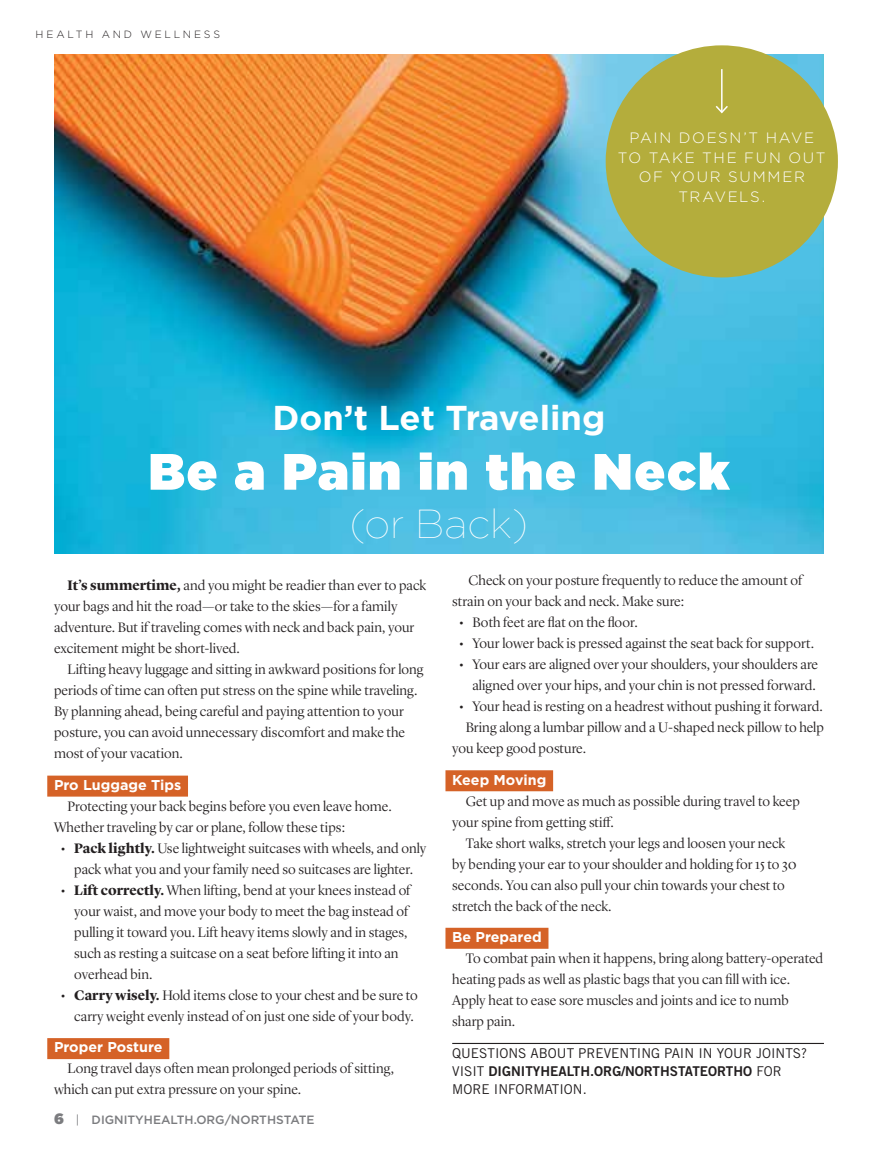
<style>
.page{position:relative;width:878px;height:1161px;background:#fff}
.page>*{position:absolute;margin:0;border:0;box-sizing:border-box;transform-origin:0 0}
.t1{font:900 51px "Gotham";letter-spacing:.04em;color:#fff}
.t2{font:100 40.5px "Gotham";color:#fff}
.t3{font:700 34.5px "Gotham";color:#fff}
.t4{font:300 15px/19.5px "Gotham";letter-spacing:.11em;color:#fff;text-align:center}
.t5{font:300 14.25px/21px "Lyon Display";letter-spacing:.005em;color:#231f20}
.t6{font:700 14.25px "Gotham";color:#fff}
.t7{font:13.5px "Trade Gothic LT Std";color:#231f20}
.t8{font:13.5px "Trade Gothic LT Std Bd 2";color:#231f20}
.t9{font:500 12px "Gotham";color:#7b7c7f}
.t10{font:300 10.5px "Gotham";letter-spacing:.265em;color:#231f20}
.s1{font-weight:700}
.s2{font-family:"Trade Gothic LT Std"}
.s3{font-weight:900;font-size:15px}
.s4{font-weight:400}
</style>
<div class="page">
<img style="left:54px;top:54px;width:770px;height:500px">
<div style="left:47px;top:776px;width:141px;height:21px;background:#d56227"></div>
<div style="left:47px;top:1038px;width:122px;height:21px;background:#d56227"></div>
<div style="left:445px;top:770px;width:108px;height:21px;background:#d56227"></div>
<div style="left:445px;top:928px;width:103px;height:21px;background:#d56227"></div>
<hr style="left:452px;top:1043px;width:372px;height:1px;background:#231f20">
<div style="left:605px;top:45px;width:232px;height:232px;background:#b4ad3c;border-radius:50%"></div>
<hr style="left:721px;top:69px;width:1px;height:43px;background:#fff">
<svg style="left:715px;top:104px;width:13px;height:10px"></svg>
<p class="t10" style="left:36px;top:28px;width:186px">HEALTH AND WELLNESS</p>
<p class="t4" style="left:618px;top:128px;width:209px">PAIN DOESN’T HAVE<br>TO TAKE THE FUN OUT<br>OF YOUR SUMMER<br>TRAVELS.</p>
<h3 class="t3" style="left:272px;top:397px;width:334px">Don’t Let Traveling</h3>
<h1 class="t1" style="left:149px;top:435px;width:582px">Be a Pain in the Neck</h1>
<h2 class="t2" style="left:350px;top:502px;width:179px">(or Back)</h2>
<p class="t5" style="left:54px;top:574px;width:373px;text-indent:13px"><span class="s1">It’s summertime,</span> and you might be readier than ever to pack your bags and hit the road—or take to the skies—for a family adventure. But if traveling comes with neck and back pain, your excitement might be short-lived.</p>
<p class="t5" style="left:54px;top:658px;width:371px;text-indent:13px">Lifting heavy luggage and sitting in awkward positions for long periods of time can often put stress on the spine while traveling.<br>By planning ahead, being careful and paying attention to your posture, you can avoid unnecessary discomfort and make the most of your vacation.</p>
<p class="t6" style="left:54px;top:776px;width:129px">Pro Luggage Tips</p>
<p class="t5" style="left:54px;top:795px;width:339px;text-indent:13px">Protecting your back begins before you even leave home.<br>Whether traveling by car or plane, follow these tips:</p>
<p class="t5" style="left:61px;top:837px;width:367px;text-align:center"><span class="s1">• Pack lightly.</span> Use lightweight suitcases with wheels, and only pack what you and your family need so suitcases are lighter.</p>
<p class="t5" style="left:74px;top:879px;width:337px;text-indent:-13px"><span class="s1">• Lift correctly.</span> When lifting, bend at your knees instead of your waist, and move your body to meet the bag instead of pulling it toward you. Lift heavy items slowly and in stages, such as resting a suitcase on a seat before lifting it into an overhead bin.</p>
<p class="t5" style="left:61px;top:984px;width:358px;text-align:right"><span class="s1">• Carry wisely.</span> Hold items close to your chest and be sure to carry weight evenly instead of on just one side of your body.</p>
<p class="t6" style="left:54px;top:1039px;width:110px">Proper Posture</p>
<p class="t5" style="left:54px;top:1057px;width:341px;text-indent:13px">Long travel days often mean prolonged periods of sitting, which can put extra pressure on your spine.</p>
<p class="t5" style="left:452px;top:569px;width:351px;text-indent:16px">Check on your posture frequently to reduce the amount of strain on your back and neck. Make sure:</p>
<p class="t5" style="left:459px;top:611px;width:180px"><span class="s1">•</span> Both feet are flat on the floor.</p>
<p class="t5" style="left:459px;top:632px;width:356px"><span class="s1">•</span> Your lower back is pressed against the seat back for support.</p>
<p class="t5" style="left:459px;top:653px;width:360px;text-align:right"><span class="s1">•</span> Your ears are aligned over your shoulders, your shoulders are aligned over your hips, and your chin is not pressed forward.</p>
<p class="t5" style="left:459px;top:695px;width:365px"><span class="s1">•</span> Your head is resting on a headrest without pushing it forward.</p>
<p class="t5" style="left:465px;top:716px;width:359px">Bring along a lumbar pillow and a U-shaped neck pillow to help</p>
<p class="t5" style="left:452px;top:737px;width:135px">you keep good posture.</p>
<p class="t6" style="left:452px;top:771px;width:96px">Keep Moving</p>
<p class="t5" style="left:452px;top:789px;width:349px;text-indent:13px">Get up and move as much as possible during travel to keep your spine from getting stiff.</p>
<p class="t5" style="left:452px;top:831px;width:345px;text-indent:13px">Take short walks, stretch your legs and loosen your neck by bending your ear to your shoulder and holding for 15 to 30 seconds. You can also pull your chin towards your chest to stretch the back of the neck.</p>
<p class="t6" style="left:452px;top:928px;width:91px">Be Prepared</p>
<p class="t5" style="left:452px;top:947px;width:372px;text-indent:13px">To combat pain when it happens, bring along battery-operated heating pads as well as plastic bags that you can fill with ice.<br>Apply heat to ease sore muscles and joints and ice to numb sharp pain.</p>
<p class="t7" style="left:452px;top:1045px;width:356px">QUESTIONS ABOUT PREVENTING PAIN IN YOUR JOINTS?</p>
<p class="t8" style="left:452px;top:1062px;width:331px"><span class="s2">VISIT</span> DIGNITYHEALTH.ORG/NORTHSTATEORTHO <span class="s2">FOR</span></p>
<p class="t7" style="left:452px;top:1081px;width:136px">MORE INFORMATION.</p>
<p class="t9" style="left:54px;top:1112px;width:262px"><span class="s3">6</span> <span class="s4">|</span> DIGNITYHEALTH.ORG/NORTHSTATE</p>
</div>
